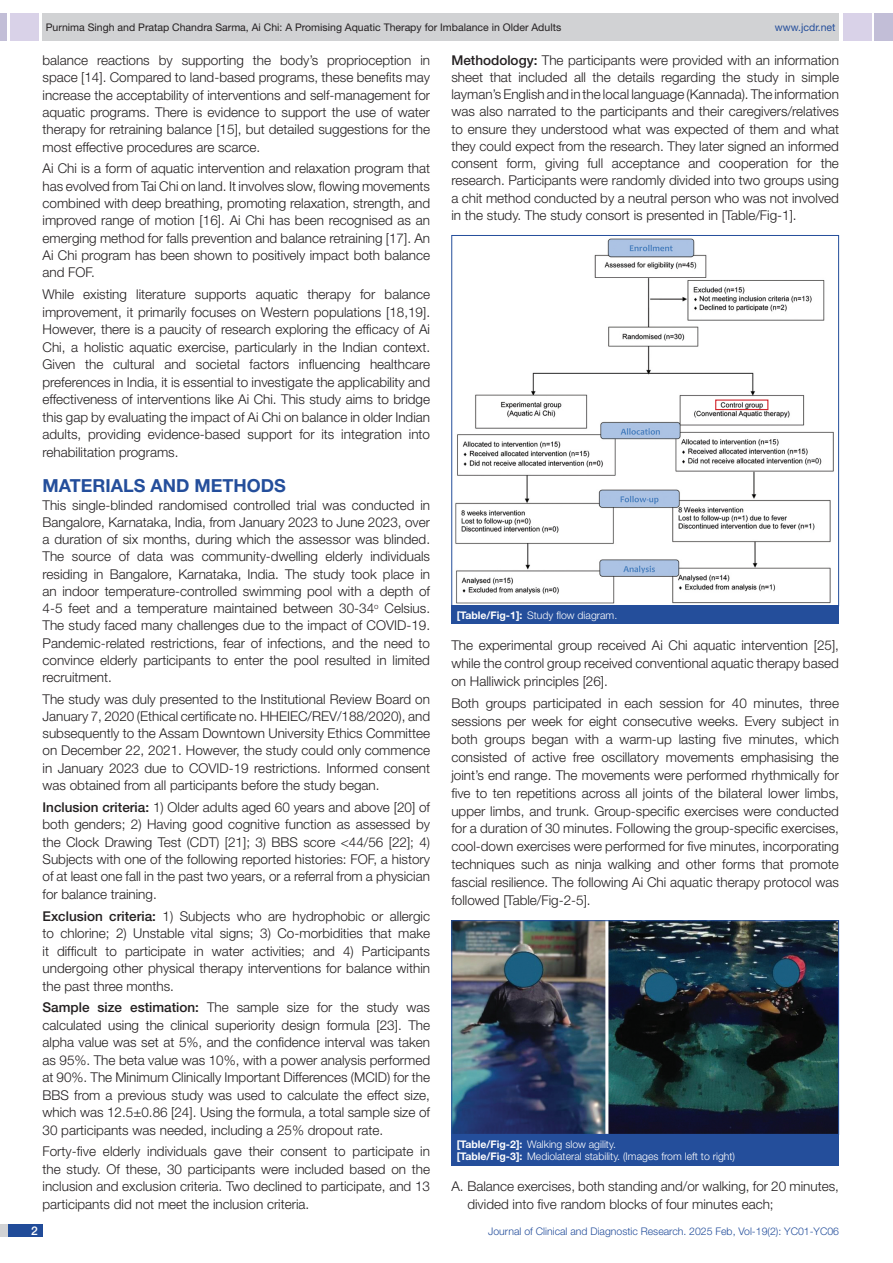
<style>
.page{position:relative;width:893px;height:1263px;background:#fff}
.page>*{position:absolute;margin:0;border:0;box-sizing:border-box;transform-origin:0 0}
.Heading{font:700 18px "Helvetica Neue";color:#244e9b}
.Body_text{font:300 13.5px/17.2px "Helvetica Neue";color:#231f20;text-align:justify}
.t1{font:500 12px "Helvetica Neue";color:#fff}
.TABLE_FIG{font:300 10.5px "Helvetica Neue";color:#fff}
.t2{font:10.5px "Helvetica Neue";color:#231f20}
.t3{font:300 10.5px "Helvetica Neue";color:#244e9b}
.t4{font:10.5px "Helvetica Neue";color:#244e9b}
.s1{font-weight:500}
.s2{font-weight:700}
</style>
<div class="page">
<div style="left:0;top:13px;width:7px;height:28px;background:#c2bed7"></div>
<div style="left:10px;top:13px;width:29px;height:28px;background:#d9d2e8"></div>
<div style="left:43px;top:13px;width:796px;height:28px;background:#d1d2d4"></div>
<div style="left:875px;top:13px;width:18px;height:28px;background:#c2bed7"></div>
<div style="left:843px;top:13px;width:29px;height:28px;background:#d9d2e8"></div>
<div style="left:0;top:1224px;width:43px;height:13px;background:#d1d2d4"></div>
<div style="left:8px;top:1224px;width:35px;height:13px;background:#214c99"></div>
<img style="left:455px;top:238px;width:379px;height:366px">
<div style="left:451px;top:605px;width:388px;height:19px;background:#244e9b"></div>
<img style="left:453px;top:922px;width:384px;height:211px">
<div style="left:451px;top:920px;width:388px;height:215px;border:1px solid #244e9b"></div>
<div style="left:451px;top:1134px;width:388px;height:31px;background:#244e9b"></div>
<div style="left:715px;top:399px;width:53px;height:11px;border:1px solid #d1232a"></div>
<p class="t2" style="left:46px;top:21px;width:517px">Purnima Singh and Pratap Chandra Sarma, Ai Chi: A Promising Aquatic Therapy for Imbalance in Older Adults</p>
<p class="t4" style="left:775px;top:21px;width:62px">www.jcdr.net</p>
<p class="Body_text" style="left:43px;top:51px;width:389px">balance reactions by supporting the body’s proprioception in space [14]. Compared to land-based programs, these benefits may increase the acceptability of interventions and self-management for aquatic programs. There is evidence to support the use of water therapy for retraining balance [15], but detailed suggestions for the most effective procedures are scarce.</p>
<p class="Body_text" style="left:43px;top:160px;width:389px">Ai Chi is a form of aquatic intervention and relaxation program that has evolved from Tai Chi on land. It involves slow, flowing movements combined with deep breathing, promoting relaxation, strength, and improved range of motion [16]. Ai Chi has been recognised as an emerging method for falls prevention and balance retraining [17]. An Ai Chi program has been shown to positively impact both balance and FOF.</p>
<p class="Body_text" style="left:43px;top:285px;width:389px">While existing literature supports aquatic therapy for balance improvement, it primarily focuses on Western populations [18,19].<br>However, there is a paucity of research exploring the efficacy of Ai Chi, a holistic aquatic exercise, particularly in the Indian context.<br>Given the cultural and societal factors influencing healthcare preferences in India, it is essential to investigate the applicability and effectiveness of interventions like Ai Chi. This study aims to bridge this gap by evaluating the impact of Ai Chi on balance in older Indian adults, providing evidence-based support for its integration into rehabilitation programs.</p>
<p class="Heading" style="left:43px;top:475px;width:245px">MATERIALS AND METHODS</p>
<p class="Body_text" style="left:43px;top:496px;width:389px">This single-blinded randomised controlled trial was conducted in Bangalore, Karnataka, India, from January 2023 to June 2023, over a duration of six months, during which the assessor was blinded.<br>The source of data was community-dwelling elderly individuals residing in Bangalore, Karnataka, India. The study took place in an indoor temperature-controlled swimming pool with a depth of 4-5 feet and a temperature maintained between 30-34<sup>o</sup> Celsius.<br>The study faced many challenges due to the impact of COVID-19.<br>Pandemic-related restrictions, fear of infections, and the need to convince elderly participants to enter the pool resulted in limited recruitment.</p>
<p class="Body_text" style="left:43px;top:690px;width:389px">The study was duly presented to the Institutional Review Board on January 7, 2020 (Ethical certificate no. HHEIEC/REV/188/2020), and subsequently to the Assam Downtown University Ethics Committee on December 22, 2021. However, the study could only commence in January 2023 due to COVID-19 restrictions. Informed consent was obtained from all participants before the study began.</p>
<p class="Body_text" style="left:43px;top:798px;width:389px"><span class="s1">Inclusion criteria:</span> 1) Older adults aged 60 years and above [20] of both genders; 2) Having good cognitive function as assessed by the Clock Drawing Test (CDT) [21]; 3) BBS score &lt;44/56 [22]; 4)<br>Subjects with one of the following reported histories: FOF, a history of at least one fall in the past two years, or a referral from a physician for balance training.</p>
<p class="Body_text" style="left:43px;top:907px;width:389px"><span class="s1">Exclusion criteria:</span> 1) Subjects who are hydrophobic or allergic to chlorine; 2) Unstable vital signs; 3) Co-morbidities that make it difficult to participate in water activities; and 4) Participants undergoing other physical therapy interventions for balance within the past three months.</p>
<p class="Body_text" style="left:43px;top:998px;width:389px"><span class="s1">Sample size estimation:</span> The sample size for the study was calculated using the clinical superiority design formula [23]. The alpha value was set at 5%, and the confidence interval was taken as 95%. The beta value was 10%, with a power analysis performed at 90%. The Minimum Clinically Important Differences (MCID) for the BBS from a previous study was used to calculate the effect size, which was 12.5±0.86 [24]. Using the formula, a total sample size of 30 participants was needed, including a 25% dropout rate.</p>
<p class="Body_text" style="left:43px;top:1142px;width:389px">Forty-five elderly individuals gave their consent to participate in the study. Of these, 30 participants were included based on the inclusion and exclusion criteria. Two declined to participate, and 13 participants did not meet the inclusion criteria.</p>
<p class="Body_text" style="left:451px;top:51px;width:389px"><span class="s1">Methodology:</span> The participants were provided with an information sheet that included all the details regarding the study in simple layman’s English and in the local language (Kannada). The information was also narrated to the participants and their caregivers/relatives to ensure they understood what was expected of them and what they could expect from the research. They later signed an informed consent form, giving full acceptance and cooperation for the research. Participants were randomly divided into two groups using a chit method conducted by a neutral person who was not involved in the study. The study consort is presented in [Table/Fig-1].</p>
<p class="TABLE_FIG" style="left:457px;top:609px;width:162px"><span class="s2">[Table/Fig-1]:</span> Study flow diagram.</p>
<p class="Body_text" style="left:451px;top:636px;width:389px;line-height:18px">The experimental group received Ai Chi aquatic intervention [25], while the control group received conventional aquatic therapy based on Halliwick principles [26].</p>
<p class="Body_text" style="left:451px;top:694px;width:389px;line-height:17.9px">Both groups participated in each session for 40 minutes, three sessions per week for eight consecutive weeks. Every subject in both groups began with a warm-up lasting five minutes, which consisted of active free oscillatory movements emphasising the joint’s end range. The movements were performed rhythmically for five to ten repetitions across all joints of the bilateral lower limbs, upper limbs, and trunk. Group-specific exercises were conducted for a duration of 30 minutes. Following the group-specific exercises, cool-down exercises were performed for five minutes, incorporating techniques such as ninja walking and other forms that promote fascial resilience. The following Ai Chi aquatic therapy protocol was followed [Table/Fig-2-5].</p>
<p class="TABLE_FIG" style="left:457px;top:1137px;width:161px"><span class="s2">[Table/Fig-2]:</span> Walking slow agility.</p>
<p class="TABLE_FIG" style="left:457px;top:1150px;width:280px"><span class="s2">[Table/Fig-3]:</span> Mediolateral stability. (Images from left to right)</p>
<p class="Body_text" style="left:467px;top:1177px;width:373px;line-height:17.7px;text-indent:-16px">A. Balance exercises, both standing and/or walking, for 20 minutes, divided into five random blocks of four minutes each;</p>
<p class="t1" style="left:31px;top:1223px;width:8px">2</p>
<p class="t3" style="left:488px;top:1225px;width:352px">Journal of Clinical and Diagnostic Research. 2025 Feb, Vol-19(2): YC01-YC06</p>
</div>
